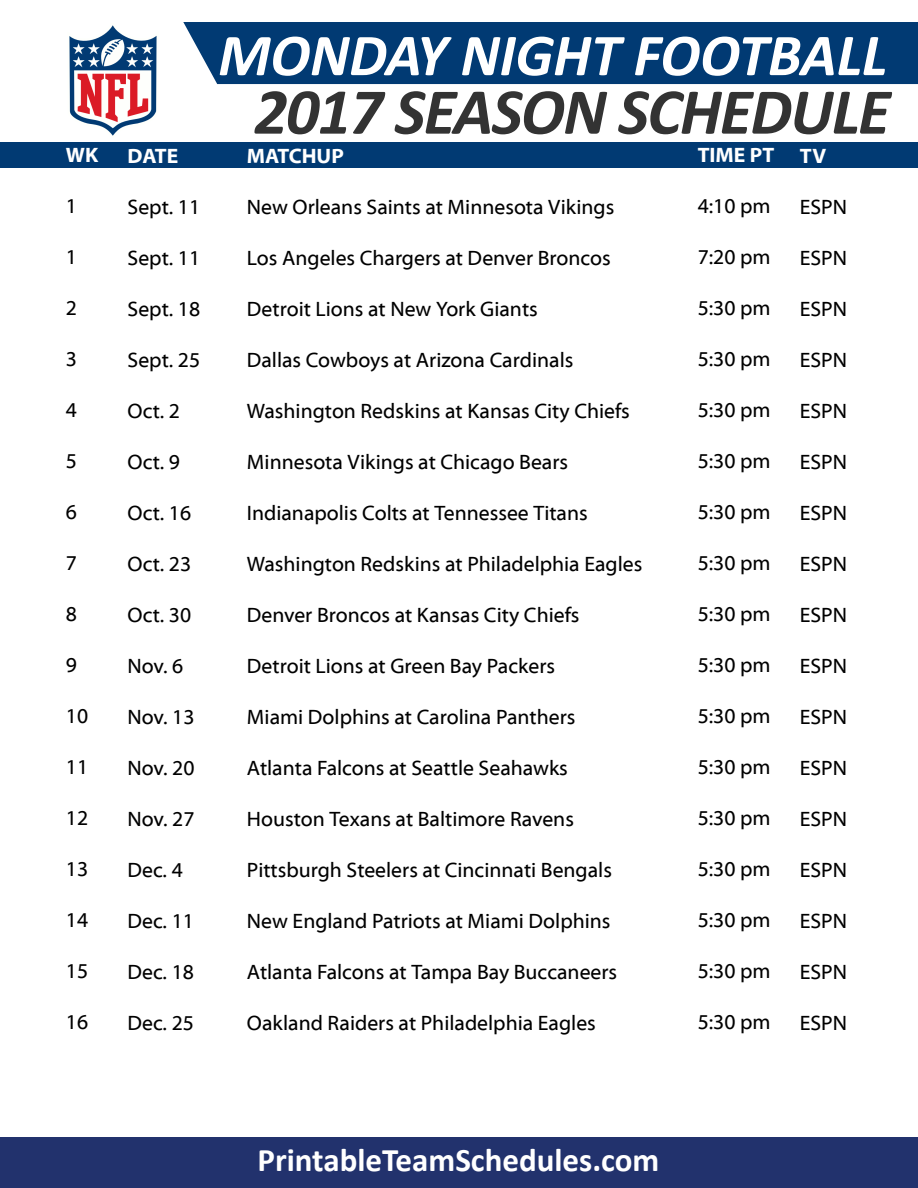
<style>
.page{position:relative;width:918px;height:1188px;background:#fff}
.page>*{position:absolute;margin:0;border:0;box-sizing:border-box;transform-origin:0 0}
.t1{font:italic 700 66px "Calibri";letter-spacing:-.025em;color:#333}
.t2{font:italic 700 60px "Calibri";letter-spacing:-.005em;color:#fff}
.t3{font:700 33px "Calibri";color:#fff}
.t4{font:21px "Myriad Web Pro";color:#000}
.t5{font:700 21px "Myriad Web Pro";color:#fff}
</style>
<div class="page">
<div style="left:0;top:143px;width:918px;height:25px;background:#013a73"></div>
<div style="left:0;top:1138px;width:918px;height:50px;background:#22326d"></div>
<img style="left:69px;top:25px;width:88px;height:111px">
<div style="left:183px;top:22px;width:735px;height:62px;background:#013a73"></div>
<p class="t5" style="left:66px;top:144px;width:34px">WK</p>
<p class="t4" style="left:66px;top:195px;width:13px">1</p>
<p class="t4" style="left:66px;top:246px;width:13px">1</p>
<p class="t4" style="left:66px;top:297px;width:13px">2</p>
<p class="t4" style="left:66px;top:348px;width:13px">3</p>
<p class="t4" style="left:66px;top:399px;width:13px">4</p>
<p class="t4" style="left:66px;top:450px;width:13px">5</p>
<p class="t4" style="left:66px;top:501px;width:13px">6</p>
<p class="t4" style="left:66px;top:552px;width:13px">7</p>
<p class="t4" style="left:66px;top:603px;width:13px">8</p>
<p class="t4" style="left:66px;top:654px;width:13px">9</p>
<p class="t4" style="left:66px;top:705px;width:24px">10</p>
<p class="t4" style="left:66px;top:756px;width:24px">11</p>
<p class="t4" style="left:66px;top:807px;width:24px">12</p>
<p class="t4" style="left:66px;top:858px;width:24px">13</p>
<p class="t4" style="left:66px;top:909px;width:24px">14</p>
<p class="t4" style="left:66px;top:960px;width:24px">15</p>
<p class="t4" style="left:66px;top:1011px;width:24px">16</p>
<p class="t5" style="left:127px;top:144px;width:52px">DATE</p>
<p class="t4" style="left:127px;top:195px;width:74px">Sept. 11</p>
<p class="t4" style="left:127px;top:246px;width:74px">Sept. 11</p>
<p class="t4" style="left:127px;top:297px;width:74px">Sept. 18</p>
<p class="t4" style="left:127px;top:348px;width:74px">Sept. 25</p>
<p class="t4" style="left:127px;top:399px;width:54px">Oct. 2</p>
<p class="t4" style="left:127px;top:450px;width:54px">Oct. 9</p>
<p class="t4" style="left:127px;top:501px;width:65px">Oct. 16</p>
<p class="t4" style="left:127px;top:552px;width:65px">Oct. 23</p>
<p class="t4" style="left:127px;top:603px;width:65px">Oct. 30</p>
<p class="t4" style="left:127px;top:654px;width:57px">Nov. 6</p>
<p class="t4" style="left:127px;top:705px;width:69px">Nov. 13</p>
<p class="t4" style="left:127px;top:756px;width:69px">Nov. 20</p>
<p class="t4" style="left:127px;top:807px;width:69px">Nov. 27</p>
<p class="t4" style="left:127px;top:858px;width:57px">Dec. 4</p>
<p class="t4" style="left:127px;top:909px;width:68px">Dec. 11</p>
<p class="t4" style="left:127px;top:960px;width:68px">Dec. 18</p>
<p class="t4" style="left:127px;top:1011px;width:68px">Dec. 25</p>
<h2 class="t2" style="left:218px;top:17px;width:670px">MONDAY NIGHT FOOTBALL</h2>
<h1 class="t1" style="left:254px;top:70px;width:638px">2017 SEASON SCHEDULE</h1>
<p class="t5" style="left:247px;top:145px;width:98px">MATCHUP</p>
<p class="t4" style="left:247px;top:196px;width:369px">New Orleans Saints at Minnesota Vikings</p>
<p class="t4" style="left:247px;top:247px;width:365px">Los Angeles Chargers at Denver Broncos</p>
<p class="t4" style="left:247px;top:298px;width:292px">Detroit Lions at New York Giants</p>
<p class="t4" style="left:247px;top:349px;width:328px">Dallas Cowboys at Arizona Cardinals</p>
<p class="t4" style="left:247px;top:400px;width:384px">Washington Redskins at Kansas City Chiefs</p>
<p class="t4" style="left:247px;top:451px;width:323px">Minnesota Vikings at Chicago Bears</p>
<p class="t4" style="left:247px;top:502px;width:342px">Indianapolis Colts at Tennessee Titans</p>
<p class="t4" style="left:247px;top:553px;width:397px">Washington Redskins at Philadelphia Eagles</p>
<p class="t4" style="left:247px;top:604px;width:334px">Denver Broncos at Kansas City Chiefs</p>
<p class="t4" style="left:247px;top:655px;width:310px">Detroit Lions at Green Bay Packers</p>
<p class="t4" style="left:247px;top:706px;width:330px">Miami Dolphins at Carolina Panthers</p>
<p class="t4" style="left:247px;top:757px;width:323px">Atlanta Falcons at Seattle Seahawks</p>
<p class="t4" style="left:247px;top:808px;width:329px">Houston Texans at Baltimore Ravens</p>
<p class="t4" style="left:247px;top:859px;width:367px">Pittsburgh Steelers at Cincinnati Bengals</p>
<p class="t4" style="left:247px;top:910px;width:365px">New England Patriots at Miami Dolphins</p>
<p class="t4" style="left:247px;top:961px;width:372px">Atlanta Falcons at Tampa Bay Buccaneers</p>
<p class="t4" style="left:247px;top:1012px;width:350px">Oakland Raiders at Philadelphia Eagles</p>
<p class="t5" style="left:698px;top:144px;width:78px">TIME PT</p>
<p class="t4" style="left:698px;top:195px;width:74px">4:10 pm</p>
<p class="t4" style="left:698px;top:246px;width:74px">7:20 pm</p>
<p class="t4" style="left:698px;top:297px;width:74px">5:30 pm</p>
<p class="t4" style="left:698px;top:348px;width:74px">5:30 pm</p>
<p class="t4" style="left:698px;top:399px;width:74px">5:30 pm</p>
<p class="t4" style="left:698px;top:450px;width:74px">5:30 pm</p>
<p class="t4" style="left:698px;top:501px;width:74px">5:30 pm</p>
<p class="t4" style="left:698px;top:552px;width:74px">5:30 pm</p>
<p class="t4" style="left:698px;top:603px;width:74px">5:30 pm</p>
<p class="t4" style="left:698px;top:654px;width:74px">5:30 pm</p>
<p class="t4" style="left:698px;top:705px;width:74px">5:30 pm</p>
<p class="t4" style="left:698px;top:756px;width:74px">5:30 pm</p>
<p class="t4" style="left:698px;top:807px;width:74px">5:30 pm</p>
<p class="t4" style="left:698px;top:858px;width:74px">5:30 pm</p>
<p class="t4" style="left:698px;top:909px;width:74px">5:30 pm</p>
<p class="t4" style="left:698px;top:960px;width:74px">5:30 pm</p>
<p class="t4" style="left:698px;top:1011px;width:74px">5:30 pm</p>
<p class="t5" style="left:800px;top:144px;width:28px">TV</p>
<p class="t4" style="left:800px;top:195px;width:49px">ESPN</p>
<p class="t4" style="left:800px;top:246px;width:49px">ESPN</p>
<p class="t4" style="left:800px;top:297px;width:49px">ESPN</p>
<p class="t4" style="left:800px;top:348px;width:49px">ESPN</p>
<p class="t4" style="left:800px;top:399px;width:49px">ESPN</p>
<p class="t4" style="left:800px;top:450px;width:49px">ESPN</p>
<p class="t4" style="left:800px;top:501px;width:49px">ESPN</p>
<p class="t4" style="left:800px;top:552px;width:49px">ESPN</p>
<p class="t4" style="left:800px;top:603px;width:49px">ESPN</p>
<p class="t4" style="left:800px;top:654px;width:49px">ESPN</p>
<p class="t4" style="left:800px;top:705px;width:49px">ESPN</p>
<p class="t4" style="left:800px;top:756px;width:49px">ESPN</p>
<p class="t4" style="left:800px;top:807px;width:49px">ESPN</p>
<p class="t4" style="left:800px;top:858px;width:49px">ESPN</p>
<p class="t4" style="left:800px;top:909px;width:49px">ESPN</p>
<p class="t4" style="left:800px;top:960px;width:49px">ESPN</p>
<p class="t4" style="left:800px;top:1011px;width:49px">ESPN</p>
<h3 class="t3" style="left:257px;top:1139px;width:403px">PrintableTeamSchedules.com</h3>
</div>
